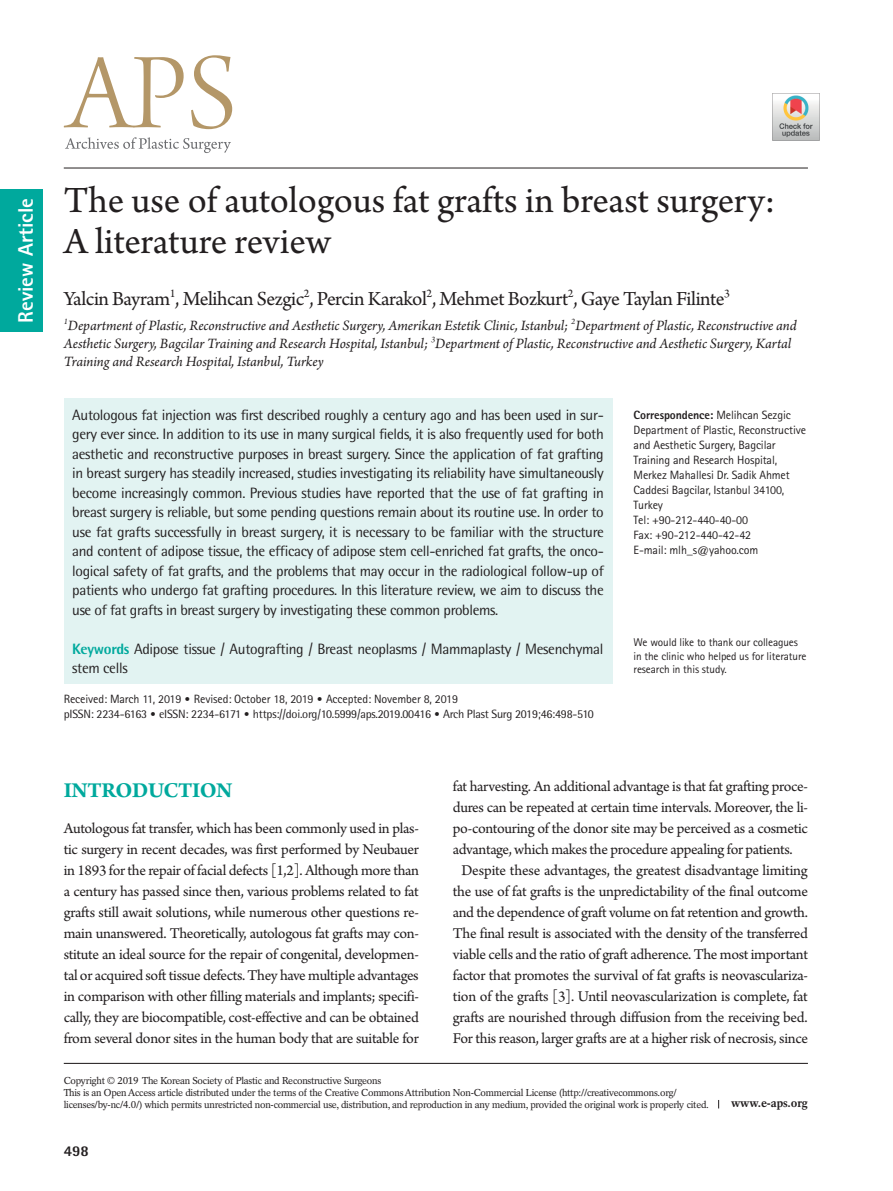
<style>
.page{position:relative;width:893px;height:1191px;background:#fff}
.page>*{position:absolute;margin:0;border:0;box-sizing:border-box;transform-origin:0 0}
.제목{font:39px/41px "Arno Pro";letter-spacing:-.005em;color:#231f20}
.대제목{font:700 22.5px "Arno Pro";letter-spacing:-.02em;color:#00a99d}
.저자{font:21px "Arno Pro";letter-spacing:-.025em;color:#231f20}
.t1{font:800 21px "Rotis Sans Serif Std";color:#fff}
.본문_0{font:15.75px/21px "Arno Pro";letter-spacing:-.02em;color:#231f20;text-align:justify}
.본문{font:15.75px/21px "Arno Pro";letter-spacing:-.02em;color:#231f20;text-align:center}
.초록{font:15px/19.5px "Rotis Semi Sans Std";letter-spacing:-.02em;color:#231f20;text-align:justify}
.소속{font:italic 15px/18px "Arno Pro";letter-spacing:-.005em;color:#231f20}
.t2{font:800 15px "Rotis Semi Sans Std";color:#231f20}
.교신저자{font:12px/15px "Rotis Sans Serif Std";letter-spacing:-.01em;color:#231f20}
.t3{font:12px "Rotis Semi Sans Std";letter-spacing:-.02em;color:#231f20}
.교신저자-2{font:800 12px "Rotis Sans Serif Std";letter-spacing:-.01em;color:#231f20}
.t4{font:700 12px "Rotation LT Std";letter-spacing:-.01em;color:#231f20}
.교신저자밑각주{font:11.25px/13.5px "Rotis Sans Serif Std";letter-spacing:-.01em;color:#231f20}
.t5{font:10.05px/12px "Rotation LT Std";letter-spacing:-.025em;color:#231f20}
.s1{font-weight:800;color:#00a99d}
.s2{font-weight:400}
.s3{font-family:"DIN Pro";font-weight:300}
</style>
<div class="page">
<div style="left:0;top:189px;width:43px;height:143px;background:#00a99d"></div>
<hr style="left:64px;top:1062px;width:744px;height:2px;background:#231f20">
<hr style="left:64px;top:168px;width:744px;height:1px;background:#231f20">
<svg style="left:64px;top:55px;width:168px;height:74px"></svg>
<svg style="left:65px;top:137px;width:166px;height:16px"></svg>
<div style="left:64px;top:398px;width:548px;height:286px;background:#e2f3f2"></div>
<img style="left:772px;top:94px;width:47px;height:47px">
<h3 class="t1" style="left:12px;top:323px;width:126px;rotate:-90deg">Review Article</h3>
<p class="제목" style="left:64px;top:182px;width:713px">The use of autologous fat grafts in breast surgery:<br>A literature review</p>
<p class="저자" style="left:64px;top:287px;width:668px">Yalcin Bayram<sup>1</sup>, Melihcan Sezgic<sup>2</sup>, Percin Karakol<sup>2</sup>, Mehmet Bozkurt<sup>2</sup>, Gaye Taylan Filinte<sup>3</sup></p>
<p class="소속" style="left:64px;top:317px;width:734px"><sup>1</sup>Department of Plastic, Reconstructive and Aesthetic Surgery, Amerikan Estetik Clinic, Istanbul; <sup>2</sup>Department of Plastic, Reconstructive and<br>Aesthetic Surgery, Bagcilar Training and Research Hospital, Istanbul; <sup>3</sup>Department of Plastic, Reconstructive and Aesthetic Surgery, Kartal<br>Training and Research Hospital, Istanbul, Turkey</p>
<p class="초록" style="left:72px;top:405px;width:533px">Autologous fat injection was first described roughly a century ago and has been used in sur&shy;gery ever since. In addition to its use in many surgical fields, it is also frequently used for both aesthetic and reconstructive purposes in breast surgery. Since the application of fat grafting in breast surgery has steadily increased, studies investigating its reliability have simultaneously become increasingly common. Previous studies have reported that the use of fat grafting in breast surgery is reliable, but some pending questions remain about its routine use. In order to use fat grafts successfully in breast surgery, it is necessary to be familiar with the structure and content of adipose tissue, the efficacy of adipose stem cell-enriched fat grafts, the onco&shy;logical safety of fat grafts, and the problems that may occur in the radiological follow-up of patients who undergo fat grafting procedures. In this literature review, we aim to discuss the use of fat grafts in breast surgery by investigating these common problems.</p>
<p class="초록" style="left:72px;top:639px;width:533px"><span class="s1">Keywords</span> Adipose tissue / Autografting / Breast neoplasms / Mammaplasty / Mesenchymal stem cells</p>
<p class="교신저자-2" style="left:634px;top:407px;width:159px">Correspondence: <span class="s2">Melihcan Sezgic</span></p>
<p class="교신저자" style="left:634px;top:422px;width:174px">Department of Plastic, Reconstructive and Aesthetic Surgery, Bagcilar<br>Training and Research Hospital,<br>Merkez Mahallesi Dr. Sadik Ahmet<br>Caddesi Bagcilar, Istanbul 34100,<br>Turkey</p>
<p class="교신저자" style="left:634px;top:512px;width:116px">Tel: +90-212-440-40-00</p>
<p class="교신저자" style="left:634px;top:527px;width:119px">Fax: +90-212-440-42-42</p>
<p class="교신저자" style="left:634px;top:542px;width:126px">E-mail: mlh_s@yahoo.com</p>
<p class="교신저자밑각주" style="left:634px;top:636px;width:174px">We would like to thank our colleagues in the clinic who helped us for literature research in this study.</p>
<p class="교신저자" style="left:64px;top:691px;width:396px">Received: March 11, 2019 <span class="s3">•</span> Revised: October 18, 2019 <span class="s3">•</span> Accepted: November 8, 2019</p>
<p class="t3" style="left:64px;top:707px;width:531px">pISSN: 2234-6163 <span class="s3">•</span> eISSN: 2234-6171 <span class="s3">•</span> https://doi.org/10.5999/aps.2019.00416 <span class="s3">•</span> Arch Plast Surg 2019;46:498-510</p>
<p class="대제목" style="left:64px;top:777px;width:170px">INTRODUCTION</p>
<p class="본문_0" style="left:64px;top:819px;width:357px">Autologous fat transfer, which has been commonly used in plas&shy;tic surgery in recent decades, was first performed by Neubauer in 1893 for the repair of facial defects [1,2]. Although more than a century has passed since then, various problems related to fat grafts still await solutions, while numerous other questions re&shy;main unanswered. Theoretically, autologous fat grafts may con&shy;stitute an ideal source for the repair of congenital, developmen&shy;tal or acquired soft tissue defects. They have multiple advantages in comparison with other filling materials and implants; specifi&shy;cally, they are biocompatible, cost-effective and can be obtained from several donor sites in the human body that are suitable for</p>
<p class="본문_0" style="left:453px;top:777px;width:357px">fat harvesting. An additional advantage is that fat grafting proce&shy;dures can be repeated at certain time intervals. Moreover, the li&shy;po-contouring of the donor site may be perceived as a cosmetic advantage, which makes the procedure appealing for patients.</p>
<p class="본문" style="left:453px;top:861px;width:357px">Despite these advantages, the greatest disadvantage limiting the use of fat grafts is the unpredictability of the final outcome and the dependence of graft volume on fat retention and growth.<br>The final result is associated with the density of the transferred viable cells and the ratio of graft adherence. The most important factor that promotes the survival of fat grafts is neovasculariza&shy;tion of the grafts [3]. Until neovascularization is complete, fat grafts are nourished through diffusion from the receiving bed.<br>For this reason, larger grafts are at a higher risk of necrosis, since</p>
<p class="t5" style="left:64px;top:1074px;width:319px">Copyright © 2019 The Korean Society of Plastic and Reconstructive Surgeons</p>
<p class="t5" style="left:64px;top:1086px;width:647px">This is an Open Access article distributed under the terms of the Creative Commons Attribution Non-Commercial License (http://creativecommons.org/ licenses/by-nc/4.0/) which permits unrestricted non-commercial use, distribution, and reproduction in any medium, provided the original work is properly cited.</p>
<p class="t2" style="left:64px;top:1141px;width:27px">498</p>
<p class="t4" style="left:731px;top:1096px;width:78px">www.e-aps.org</p>
</div>
